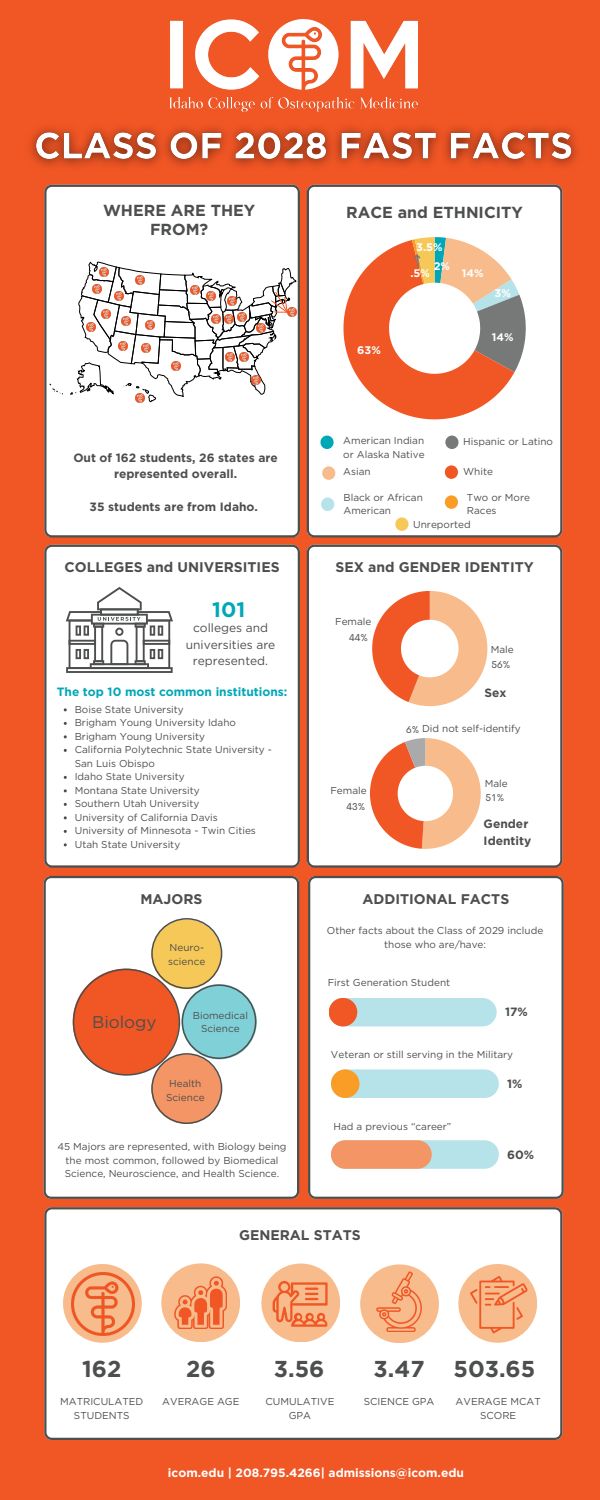
<style>
.page{position:relative;width:600px;height:1500px;background:#f15625}
.page>*{position:absolute;margin:0;border:0;box-sizing:border-box;transform-origin:0 0}
.t1{font:700 23px "Gotham";color:#4d4f4e}
.t2{font:700 21px "Gotham";color:#00a7b7}
.t3{font:17px "Gotham";color:#4d4f4e}
.t4{font:700 16px/18.8px "Gotham";color:#4d4f4e;text-align:center}
.t5{font:700 14px "Gotham";color:#4d4f4e}
.t6{font:700 12px/16.5px "Gotham";color:#4d4f4e;text-align:center}
.t7{font:700 12px "Gotham";color:#fff}
.t8{font:12px/16.5px "Gotham";color:#4d4f4e;text-align:center}
.t9{font:700 12px "Gotham";color:#00a7b7}
.t10{font:700 11px "Gotham";color:#fff}
.t11{font:10px/13.5px "Gotham";color:#4d4f4e;text-align:center}
.t12{font:10px "Cerebri Sans";color:#4d4f4e}
</style>
<div class="page">
<div style="left:44px;top:185px;width:256px;height:352px;background:#fff"></div>
<div style="left:44px;top:545px;width:256px;height:323px;background:#fff"></div>
<div style="left:308px;top:876px;width:256px;height:323px;background:#fff"></div>
<div style="left:44px;top:1207px;width:518px;height:233px;background:#fff"></div>
<div style="left:307px;top:185px;width:255px;height:352px;background:#fff"></div>
<div style="left:307px;top:545px;width:255px;height:323px;background:#fff"></div>
<div style="left:321px;top:436px;width:13px;height:13px;background:#00a7b7;border-radius:7px"></div>
<div style="left:445px;top:495px;width:13px;height:14px;background:#f99d27;border-radius:7px"></div>
<div style="left:322px;top:466px;width:13px;height:14px;background:#f8bb8b;border-radius:7px"></div>
<div style="left:445px;top:465px;width:13px;height:14px;background:#f15625;border-radius:7px"></div>
<div style="left:321px;top:498px;width:13px;height:13px;background:#b6e2e9;border-radius:7px"></div>
<div style="left:395px;top:517px;width:13px;height:14px;background:#f6c857;border-radius:7px"></div>
<div style="left:445px;top:436px;width:13px;height:13px;background:#777878;border-radius:7px"></div>
<svg style="left:372px;top:591px;width:115px;height:115px"></svg>
<div style="left:329px;top:998px;width:168px;height:28px;background:#b6e2e9;border-radius:14px"></div>
<div style="left:329px;top:998px;width:28px;height:28px;background:#f15625;border-radius:50%"></div>
<div style="left:331px;top:1069px;width:168px;height:29px;background:#b6e2e9;border-radius:14px"></div>
<div style="left:331px;top:1069px;width:29px;height:29px;background:#f99d27;border-radius:50%"></div>
<div style="left:331px;top:1140px;width:168px;height:29px;background:#b6e2e9;border-radius:14px"></div>
<div style="left:331px;top:1140px;width:101px;height:29px;background:#f39565;border-radius:14px"></div>
<svg style="left:343px;top:237px;width:183px;height:182px"></svg>
<svg style="left:50px;top:383px;width:14px;height:12px"></svg>
<svg style="left:70px;top:262px;width:226px;height:140px;background:#e2dcda"></svg>
<svg style="left:66px;top:587px;width:107px;height:86px;background:#ccc"></svg>
<div style="left:360px;top:1264px;width:79px;height:79px;background:#f8bb8b;border-radius:50%"></div>
<div style="left:458px;top:1264px;width:79px;height:79px;background:#f8bb8b;border-radius:50%"></div>
<div style="left:261px;top:1264px;width:79px;height:78px;background:#f8bb8b;border-radius:50%"></div>
<div style="left:161px;top:1263px;width:79px;height:79px;background:#f8bb8b;border-radius:50%"></div>
<div style="left:63px;top:1264px;width:79px;height:79px;background:#f8bb8b;border-radius:50%"></div>
<svg style="left:470px;top:1276px;width:58px;height:57px"></svg>
<svg style="left:273px;top:1281px;width:55px;height:46px"></svg>
<svg style="left:376px;top:1271px;width:46px;height:61px"></svg>
<img style="left:71px;top:1273px;width:63px;height:63px">
<svg style="left:174px;top:1276px;width:53px;height:53px"></svg>
<div style="left:44px;top:876px;width:255px;height:323px;background:#fff"></div>
<svg style="left:73px;top:918px;width:184px;height:206px"></svg>
<svg style="left:370px;top:738px;width:111px;height:111px"></svg>
<img style="left:170px;top:19px;width:247px;height:92px">
<img style="left:30px;top:127px;width:547px;height:40px">
<p class="t4" style="left:103px;top:201px;width:154px">WHERE ARE THEY<br>FROM?</p>
<p class="t6" style="left:73px;top:449px;width:206px">Out of 162 students, 26 states are represented overall.</p>
<p class="t6" style="left:90px;top:499px;width:170px">35 students are from Idaho.</p>
<p class="t5" style="left:65px;top:559px;width:217px">COLLEGES and UNIVERSITIES</p>
<p class="t2" style="left:212px;top:596px;width:35px">101</p>
<p class="t8" style="left:186px;top:619px;width:91px">colleges and universities are represented.</p>
<p class="t9" style="left:57px;top:684px;width:232px">The top 10 most common institutions:</p>
<h6 class="t11" style="left:75px;top:703px;width:111px">Boise State University</h6>
<p class="t11" style="left:75px;top:716px;width:163px">Brigham Young University Idaho</p>
<h5 class="t11" style="left:75px;top:730px;width:132px">Brigham Young University</h5>
<p class="t11" style="left:75px;top:743px;width:199px;text-align:left">California Polytechnic State University -<br>San Luis Obispo</p>
<p class="t11" style="left:75px;top:770px;width:111px">Idaho State University</p>
<p class="t11" style="left:75px;top:784px;width:127px">Montana State University</p>
<p class="t11" style="left:75px;top:797px;width:126px">Southern Utah University</p>
<h6 class="t11" style="left:75px;top:811px;width:145px">University of California Davis</h6>
<p class="t11" style="left:75px;top:824px;width:183px">University of Minnesota - Twin Cities</p>
<p class="t11" style="left:75px;top:838px;width:107px">Utah State University</p>
<p class="t5" style="left:140px;top:890px;width:64px">MAJORS</p>
<h6 class="t11" style="left:168px;top:941px;width:39px;line-height:13.9px;text-align:left">Neuro&shy;science</h6>
<p class="t11" style="left:193px;top:1008px;width:57px">Biomedical</p>
<h4 class="t3" style="left:92px;top:1011px;width:66px">Biology</h4>
<p class="t11" style="left:201px;top:1022px;width:40px">Science</p>
<p class="t11" style="left:166px;top:1077px;width:40px;line-height:13.9px">Health<br>Science</p>
<p class="t11" style="left:57px;top:1140px;width:231px">45 Majors are represented, with Biology being the most common, followed by Biomedical<br>Science, Neuroscience, and Health Science.</p>
<p class="t4" style="left:346px;top:203px;width:178px">RACE and ETHNICITY</p>
<p class="t10" style="left:357px;top:344px;width:25px">63%</p>
<p class="t10" style="left:416px;top:241px;width:28px">3.5%</p>
<h3 class="t10" style="left:434px;top:260px;width:18px">2%</h3>
<p class="t10" style="left:410px;top:266px;width:21px">.5%</p>
<p class="t10" style="left:462px;top:266px;width:23px">14%</p>
<p class="t10" style="left:495px;top:287px;width:18px">3%</p>
<p class="t10" style="left:492px;top:331px;width:23px">14%</p>
<p class="t11" style="left:343px;top:434px;width:83px;text-align:left">American Indian or Alaska Native</p>
<p class="t11" style="left:343px;top:465px;width:29px">Asian</p>
<p class="t11" style="left:343px;top:490px;width:81px;text-align:left">Black or African<br>American</p>
<p class="t11" style="left:463px;top:435px;width:91px">Hispanic or Latino</p>
<h2 class="t11" style="left:463px;top:465px;width:31px">White</h2>
<p class="t11" style="left:467px;top:490px;width:65px;text-align:left">Two or More<br>Races</p>
<p class="t11" style="left:413px;top:518px;width:59px">Unreported</p>
<p class="t5" style="left:335px;top:559px;width:200px">SEX and GENDER IDENTITY</p>
<p class="t11" style="left:335px;top:615px;width:38px">Female</p>
<p class="t12" style="left:349px;top:631px;width:20px">44%</p>
<h2 class="t11" style="left:330px;top:784px;width:38px">Female</h2>
<p class="t12" style="left:347px;top:800px;width:20px">43%</p>
<p class="t11" style="left:491px;top:642px;width:25px">Male</p>
<h2 class="t6" style="left:485px;top:684px;width:24px">Sex</h2>
<p class="t12" style="left:492px;top:658px;width:20px">56%</p>
<h2 class="t11" style="left:422px;top:721px;width:100px">Did not self-identify</h2>
<p class="t12" style="left:406px;top:723px;width:15px">6%</p>
<h2 class="t11" style="left:485px;top:776px;width:25px">Male</h2>
<p class="t12" style="left:485px;top:791px;width:20px">51%</p>
<p class="t6" style="left:484px;top:816px;width:49px;text-align:left">Gender<br>Identity</p>
<p class="t5" style="left:362px;top:890px;width:148px">ADDITIONAL FACTS</p>
<p class="t11" style="left:327px;top:924px;width:218px">Other facts about the Class of 2029 include those who are/have:</p>
<p class="t11" style="left:328px;top:976px;width:124px">First Generation Student</p>
<p class="t6" style="left:505px;top:1004px;width:24px">17%</p>
<p class="t11" style="left:331px;top:1048px;width:184px">Veteran or still serving in the Military</p>
<p class="t11" style="left:334px;top:1120px;width:119px">Had a previous “career”</p>
<p class="t6" style="left:507px;top:1075px;width:17px">1%</p>
<p class="t6" style="left:507px;top:1146px;width:29px">60%</p>
<p class="t5" style="left:239px;top:1226px;width:123px">GENERAL STATS</p>
<p class="t1" style="left:82px;top:1355px;width:41px">162</p>
<p class="t11" style="left:60px;top:1395px;width:85px">MATRICULATED<br>STUDENTS</p>
<p class="t1" style="left:186px;top:1355px;width:31px">26</p>
<p class="t11" style="left:162px;top:1395px;width:79px">AVERAGE AGE</p>
<p class="t1" style="left:274px;top:1355px;width:52px">3.56</p>
<p class="t11" style="left:266px;top:1395px;width:70px">CUMULATIVE<br>GPA</p>
<p class="t1" style="left:374px;top:1355px;width:52px">3.47</p>
<p class="t11" style="left:364px;top:1395px;width:72px">SCIENCE GPA</p>
<p class="t1" style="left:454px;top:1355px;width:83px">503.65</p>
<p class="t11" style="left:456px;top:1395px;width:87px">AVERAGE MCAT<br>SCORE</p>
<p class="t7" style="left:168px;top:1466px;width:297px">icom.edu | 208.795.4266| admissions@icom.edu</p>
</div>
